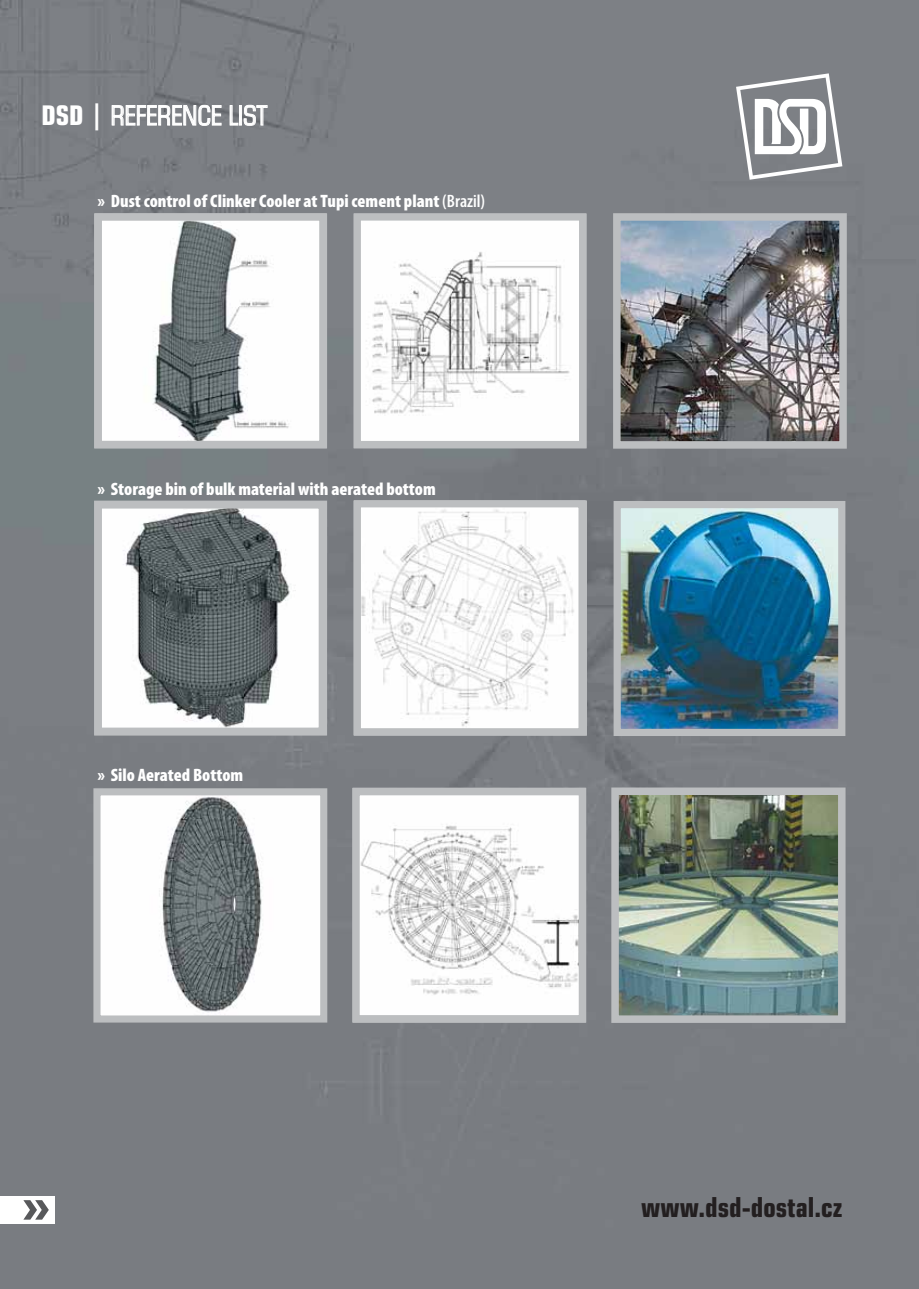
<style>
.page{position:relative;width:919px;height:1289px;background:#fff}
.page>*{position:absolute;margin:0;border:0;box-sizing:border-box;transform-origin:0 0}
.t1{font:condensed 27px "Square 721 BTCE";color:#fff}
.t2{font:700 condensed 27px "Square 721 BTCE";color:#231f20}
.t3{font:900 condensed 18px "Myriad Pro";color:#fff}
.s1{font-weight:700}
.s2{font-weight:600}
</style>
<div class="page">
<div style="left:0;top:0;width:918px;height:1288px;background:#797c81"></div>
<svg style="left:111px;top:104px;width:111px;height:23px;background:#a5a7aa"></svg>
<svg style="left:229px;top:105px;width:39px;height:21px"></svg>
<svg style="left:736px;top:73px;width:106px;height:107px"></svg>
<div style="left:0;top:1195px;width:54px;height:28px;background:#fff"></div>
<svg style="left:23px;top:1200px;width:26px;height:19px"></svg>
<img style="left:621px;top:509px;width:216px;height:219px">
<div style="left:613px;top:501px;width:232px;height:235px;border:7px solid #bcbec0"></div>
<img style="left:103px;top:222px;width:215px;height:217px">
<div style="left:94px;top:213px;width:233px;height:235px;border:8px solid #bcbec0"></div>
<img style="left:361px;top:221px;width:217px;height:219px">
<div style="left:353px;top:213px;width:233px;height:235px;border:7px solid #bcbec0"></div>
<img style="left:622px;top:222px;width:215px;height:217px">
<div style="left:613px;top:213px;width:233px;height:235px;border:8px solid #bcbec0"></div>
<img style="left:361px;top:796px;width:216px;height:217px">
<div style="left:352px;top:787px;width:234px;height:235px;border:8px solid #bcbec0"></div>
<img style="left:620px;top:796px;width:216px;height:217px">
<div style="left:611px;top:787px;width:234px;height:235px;border:8px solid #bcbec0"></div>
<img style="left:103px;top:510px;width:214px;height:216px">
<div style="left:94px;top:501px;width:232px;height:234px;border:8px solid #bcbec0"></div>
<img style="left:362px;top:508px;width:215px;height:219px">
<div style="left:354px;top:500px;width:231px;height:235px;border:7px solid #bcbec0"></div>
<img style="left:101px;top:796px;width:218px;height:218px">
<div style="left:93px;top:788px;width:234px;height:234px;border:7px solid #bcbec0"></div>
<h1 class="t1" style="left:41px;top:98px;width:227px"><span class="s1">DSD |</span> REFERENCE LIST</h1>
<p class="t3" style="left:98px;top:191px;width:389px">» Dust control of Clinker Cooler at Tupi cement plant <span class="s2">(Brazil)</span></p>
<p class="t3" style="left:98px;top:478px;width:339px">» Storage bin of bulk material with aerated bottom</p>
<p class="t3" style="left:98px;top:765px;width:147px">» Silo Aerated Bottom</p>
<h1 class="t2" style="left:641px;top:1188px;width:203px">www.dsd-dostal.cz</h1>
</div>
